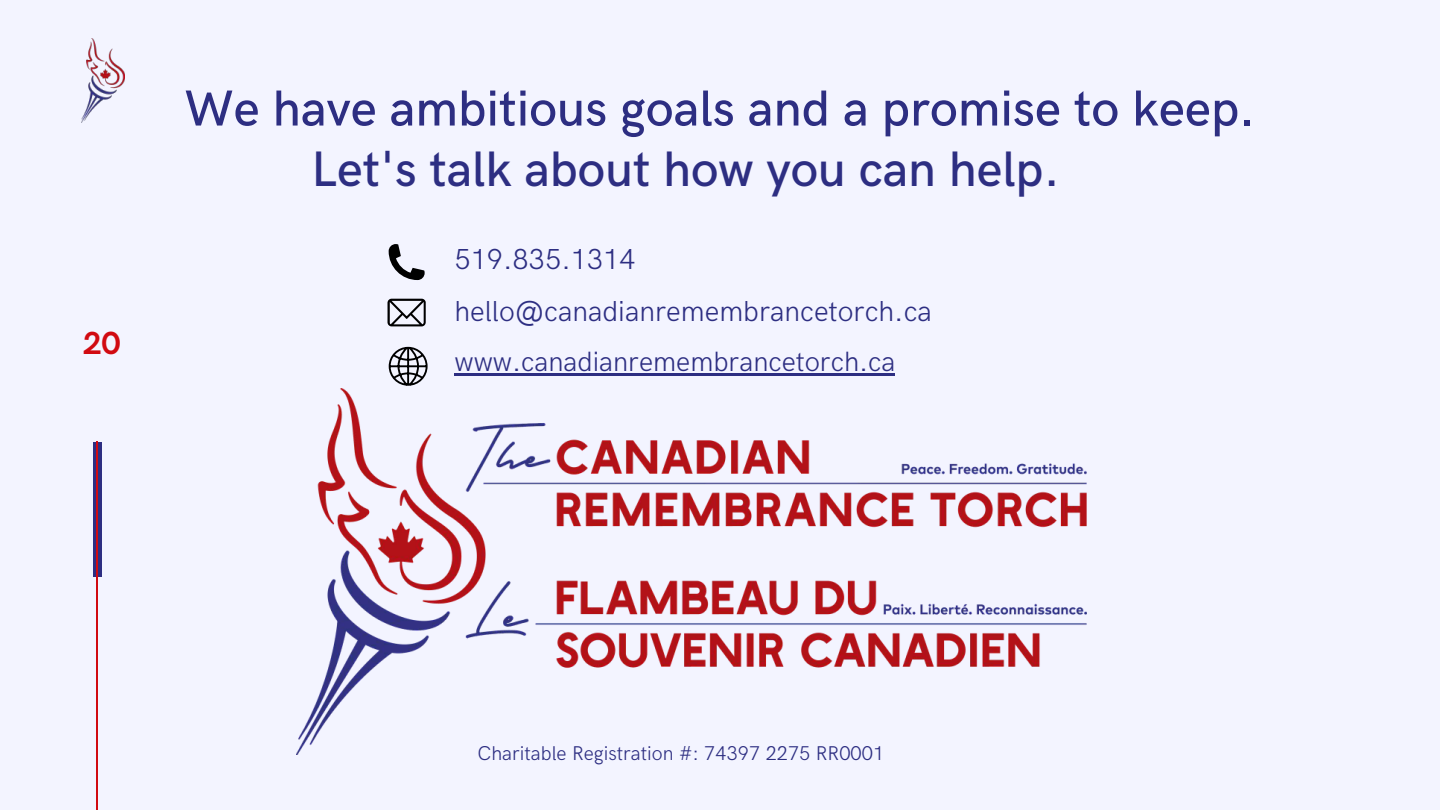
<style>
.page{position:relative;width:1440px;height:810px;background:#f3f4ff}
.page>*{position:absolute;margin:0;border:0;box-sizing:border-box;transform-origin:0 0}
.t1{font:500 50.7px "HK Grotesk";color:#2d2e82}
.t2{font:500 50px "HK Grotesk";color:#2d2e82}
.t3{font:700 32px "HK Grotesk";color:#d10a11}
.t4{font:300 29px/51.2px "HK Grotesk";color:#2d2e82}
.t5{font:300 28px "HK Grotesk";color:#2d2e82}
.t6{font:300 20px "HK Grotesk";color:#2d2e82}
</style>
<div class="page">
<svg style="left:388px;top:299px;width:38px;height:27px"></svg>
<svg style="left:389px;top:347px;width:39px;height:39px"></svg>
<svg style="left:389px;top:244px;width:36px;height:36px"></svg>
<svg style="left:93px;top:442px;width:9px;height:135px"></svg>
<hr style="left:97px;top:442px;width:1px;height:368px;background:#d10a11">
<img style="left:297px;top:388px;width:790px;height:366px">
<hr style="left:454px;top:373px;width:441px;height:2px;background:#2d2e82">
<img style="left:81px;top:39px;width:43px;height:84px">
<p class="t3" style="left:83px;top:319px;width:39px">20</p>
<h1 class="t1" style="left:184px;top:70px;width:1073px">We have ambitious goals and a promise to keep.</h1>
<h2 class="t2" style="left:312px;top:132px;width:750px">Let's talk about how you can help.</h2>
<p class="t4" style="left:454px;top:232px;width:479px">519.835.1314 hello@canadianremembrancetorch.ca</p>
<p class="t5" style="left:454px;top:341px;width:442px">www.canadianremembrancetorch.ca</p>
<p class="t6" style="left:478px;top:738px;width:408px">Charitable Registration #: 74397 2275 RR0001</p>
</div>
